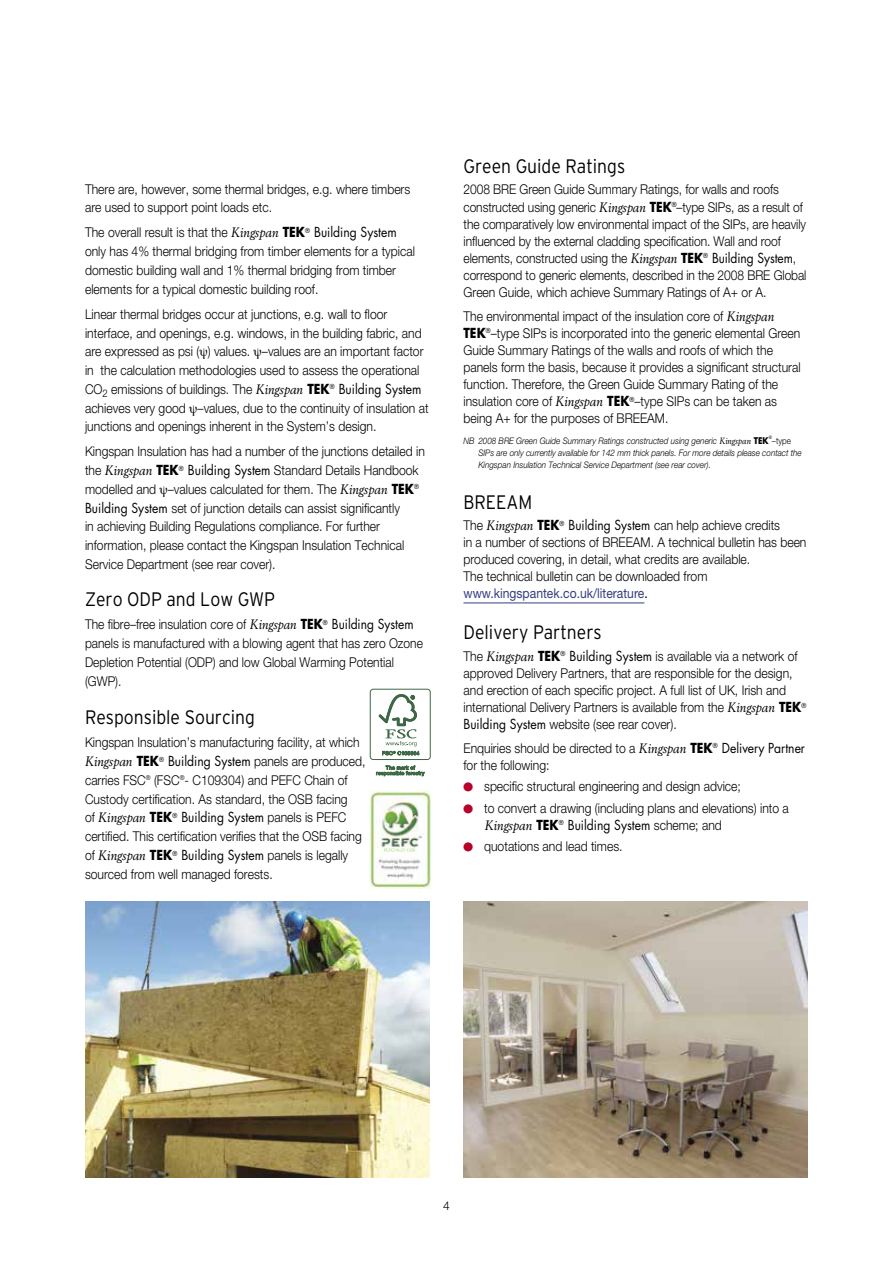
<style>
.page{position:relative;width:893px;height:1263px;background:#fff}
.page>*{position:absolute;margin:0;border:0;box-sizing:border-box;transform-origin:0 0}
.t1{font:300 19.5px "Interstate";color:#000;scale:.9 1}
.t2{font:300 13.5px/18.8px "Helvetica Neue";color:#000;scale:.9 1}
.t3{font:300 13.5px/17.1px "Helvetica Neue";color:#000;scale:.89 1}
.t4{font:13.5px "Futura";color:#000;scale:.9 1}
.t5{font:300 12px "Helvetica Neue";color:#000}
.t6{font:italic 300 9px/12px "Helvetica Neue";color:#000;scale:.9 1}
.t7{font:4.5px "Futura";color:#000;scale:.9 1}
.s1{font-family:"Berling";font-weight:400;font-style:italic}
.s2{font-family:"Futura";font-weight:700}
.s3{font-family:"Futura";font-weight:400}
.s4{font-family:"Berling";font-weight:400}
.s5{font-family:"Futura";font-weight:700;font-style:normal}
.s6{font-style:normal}
.s7{font-weight:400;color:#333f7f}
.s8{font-weight:400}
.s9{color:#b80029}
.s10{font-family:"Berling";font-style:italic}
.s11{font-weight:700}
.s12{font-family:"Helvetica Neue";font-weight:300}
</style>
<div class="page">
<img style="left:85px;top:901px;width:344px;height:277px">
<img style="left:463px;top:901px;width:345px;height:277px">
<img style="left:370px;top:791px;width:61px;height:97px">
<img style="left:384px;top:848px;width:31px;height:4px">
<hr style="left:463px;top:602px;width:181px;height:1px;background:#333f7f">
<div style="left:370px;top:689px;width:61px;height:71px;border:1px solid #3e6746;border-radius:3px"></div>
<svg style="left:379px;top:694px;width:40px;height:61px"></svg>
<svg style="left:376px;top:765px;width:49px;height:11px"></svg>
<p class="t2" style="left:85px;top:179px;width:363px">There are, however, some thermal bridges, e.g. where timbers are used to support point loads etc.</p>
<p class="t2" style="left:85px;top:223px;width:368px">The overall result is that the <span class="s1">Kingspan</span> <span class="s2">TEK</span><sup>®</sup> <span class="s3">Building System </span>only has 4% thermal bridging from timber elements for a typical domestic building wall and 1% thermal bridging from timber elements for a typical domestic building roof.</p>
<p class="t2" style="left:85px;top:304px;width:383px">Linear thermal bridges occur at junctions, e.g. wall to floor interface, and openings, e.g. windows, in the building fabric, and are expressed as psi ( ) values. –values are an important factor in the calculation methodologies used to assess the operational CO<sub>2</sub> emissions of buildings. The <span class="s1">Kingspan</span> <span class="s2">TEK</span><sup>®</sup> <span class="s3">Building System </span>achieves very good –values, due to the continuity of insulation at junctions and openings inherent in the System’s design.</p>
<p class="t2" style="left:85px;top:442px;width:379px">Kingspan Insulation has had a number of the junctions detailed in the <span class="s1">Kingspan</span> <span class="s2">TEK</span><sup>®</sup> <span class="s3">Building System</span> Standard Details Handbook modelled and –values calculated for them. The <span class="s1">Kingspan</span> <span class="s2">TEK</span><sup>® </sup><span class="s3">Building System</span> set of junction details can assist significantly<br>in achieving Building Regulations compliance. For further information, please contact the Kingspan Insulation Technical Service Department (see rear cover).</p>
<h1 class="t1" style="left:85px;top:588px;width:213px">Zero ODP and Low GWP</h1>
<p class="t3" style="left:85px;top:615px;width:381px;line-height:18.8px">The fibre–free insulation core of <span class="s1">Kingspan</span> <span class="s2">TEK</span><sup>®</sup> <span class="s3">Building System </span>panels is manufactured with a blowing agent that has zero Ozone Depletion Potential (ODP) and low Global Warming Potential (GWP).</p>
<h1 class="t1" style="left:85px;top:707px;width:190px">Responsible Sourcing</h1>
<p class="t2" style="left:85px;top:733px;width:313px">Kingspan Insulation’s manufacturing facility, at which <span class="s1">Kingspan</span> <span class="s2">TEK</span><sup>®</sup> <span class="s3">Building System</span> panels are produced, carries FSC<sup>®</sup> (FSC<sup>®</sup>- C109304) and PEFC Chain of Custody certification. As standard, the OSB facing<br>of <span class="s1">Kingspan</span> <span class="s2">TEK</span><sup>®</sup> <span class="s3">Building System</span> panels is PEFC certified. This certification verifies that the OSB facing of <span class="s1">Kingspan</span> <span class="s2">TEK</span><sup>®</sup> <span class="s3">Building System</span> panels is legally sourced from well managed forests.</p>
<h1 class="t1" style="left:463px;top:155px;width:181px">Green Guide Ratings</h1>
<p class="t3" style="left:463px;top:181px;width:387px">2008 BRE Green Guide Summary Ratings, for walls and roofs constructed using generic <span class="s1">Kingspan</span> <span class="s2">TEK</span><sup>®</sup>–type SIPs, as a result of the comparatively low environmental impact of the SIPs, are heavily influenced by the external cladding specification. Wall and roof elements, constructed using the <span class="s1">Kingspan</span> <span class="s2">TEK</span><sup>®</sup> <span class="s3">Building System</span>, correspond to generic elements, described in the 2008 BRE Global Green Guide, which achieve Summary Ratings of A+ or A.</p>
<p class="t2" style="left:463px;top:307px;width:376px;line-height:17.1px">The environmental impact of the insulation core of <span class="s1">Kingspan </span><span class="s2">TEK</span><sup>®</sup>–type SIPs is incorporated into the generic elemental Green Guide Summary Ratings of the walls and roofs of which the panels form the basis, because it provides a significant structural function. Therefore, the Green Guide Summary Rating of the insulation core of <span class="s1">Kingspan</span> <span class="s2">TEK</span><sup>®</sup>–type SIPs can be taken as being A+ for the purposes of BREEAM.</p>
<p class="t6" style="left:463px;top:434px;width:365px">NB 2008 BRE Green Guide Summary Ratings constructed using generic <span class="s4">Kingspan</span> <span class="s5">TEK</span> <span class="s6">–type</span></p>
<p class="t7" style="left:769px;top:434px;width:5px">®</p>
<p class="t6" style="left:478px;top:446px;width:361px">SIPs are only currently available for 142 mm thick panels. For more details please contact the<br>Kingspan Insulation Technical Service Department (see rear cover).</p>
<h1 class="t1" style="left:463px;top:491px;width:78px">BREEAM</h1>
<p class="t2" style="left:463px;top:516px;width:383px;line-height:17.1px">The <span class="s1">Kingspan</span> <span class="s2">TEK</span><sup>®</sup> <span class="s3">Building System</span> can help achieve credits<br>in a number of sections of BREEAM. A technical bulletin has been produced covering, in detail, what credits are available.<br>The technical bulletin can be downloaded from <span class="s7">www.kingspantek.co.uk/literature</span><span class="s8">.</span></p>
<h1 class="t1" style="left:463px;top:622px;width:155px">Delivery Partners</h1>
<p class="t2" style="left:463px;top:647px;width:382px;line-height:17.1px">The <span class="s1">Kingspan</span> <span class="s2">TEK</span><sup>®</sup> <span class="s3">Building System</span> is available via a network of approved Delivery Partners, that are responsible for the design, and erection of each specific project. A full list of UK, Irish and international Delivery Partners is available from the <span class="s1">Kingspan</span> <span class="s2">TEK</span><sup>® </sup><span class="s3">Building System</span> website (see rear cover).</p>
<p class="t2" style="left:463px;top:739px;width:381px;line-height:17.1px">Enquiries should be directed to a <span class="s1">Kingspan</span> <span class="s2">TEK</span><sup>®</sup> <span class="s3">Delivery Partner </span>for the following:</p>
<p class="t2" style="left:463px;top:777px;width:310px"><span class="s9">●</span> specific structural engineering and design advice;</p>
<p class="t2" style="left:463px;top:798px;width:363px"><span class="s9">●</span> to convert a drawing (including plans and elevations) into a</p>
<p class="t4" style="left:485px;top:815px;width:265px"><span class="s10">Kingspan</span> <span class="s11">TEK</span><sup>®</sup> Building System <span class="s12">scheme; and</span></p>
<p class="t2" style="left:463px;top:836px;width:178px"><span class="s9">●</span> quotations and lead times.</p>
<p class="t5" style="left:443px;top:1198px;width:8px">4</p>
</div>
